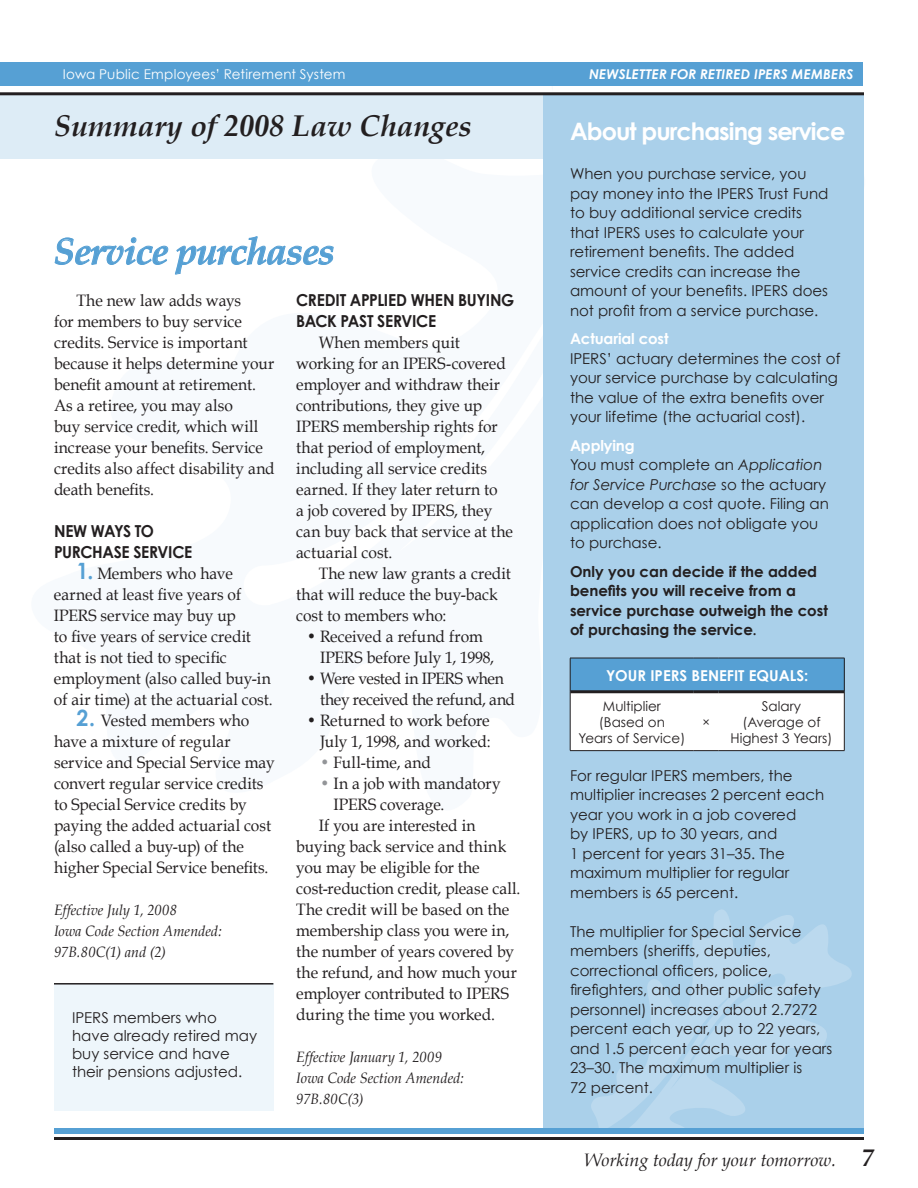
<style>
.page{position:relative;width:918px;height:1188px;background:#fff}
.page>*{position:absolute;margin:0;border:0;box-sizing:border-box;transform-origin:0 0}
.t1{font:italic 700 37.5px "Book Antiqua";letter-spacing:-.02em;color:#56a0d4}
.t2{font:italic 700 30px "Book Antiqua";color:#231f20}
.t3{font:700 24px "Century Gothic";letter-spacing:-.04em;color:#fff}
.t4{font:italic 18px "Book Antiqua";color:#231f20}
.t5{font:16.5px/21px "Book Antiqua";color:#231f20;scale:.95 1}
.t6{font:700 16.5px/21px "Century Gothic";letter-spacing:-.025em;color:#231f20;scale:.95 1}
.t7{font:16.5px/21px "Book Antiqua";letter-spacing:-.02em;color:#231f20;scale:.95 1}
.t8{font:15px/19.5px "Century Gothic";color:#231f20}
.t9{font:italic 15px/21px "Book Antiqua";color:#231f20;scale:.95 1}
.t10{font:700 15px/19.5px "Century Gothic";color:#231f20}
.t11{font:700 15px "Century Gothic";color:#fff}
.t12{font:13.5px/16.2px "Century Gothic";color:#231f20;text-align:center}
.t13{font:13.5px "Century Gothic";letter-spacing:.015em;color:#fff}
.t14{font:italic 700 13.5px "Century Gothic";letter-spacing:.015em;color:#fff}
.s1{font-family:"Century Gothic";font-weight:700;font-size:22.5px;color:#56a0d4}
.s2{color:#939598}
.s3{font-weight:700;color:#fff}
.s4{font-style:italic}
.s5{font-size:13.5px}
.s6{font-weight:700;font-size:24px}
</style>
<div class="page">
<hr style="left:54px;top:1137px;width:810px;height:3px;background:#231f20">
<div style="left:55px;top:62px;width:808px;height:24px;background:#56a0d4"></div>
<div style="left:54px;top:983px;width:219px;height:128px;background:#eef6fb"></div>
<hr style="left:54px;top:983px;width:219px;height:2px;background:#231f20">
<div style="left:0;top:93px;width:864px;height:66px;background:#ddecf6"></div>
<div style="left:543px;top:94px;width:321px;height:1037px;background:#aad0ea"></div>
<svg style="left:591px;top:910px;width:261px;height:218px"></svg>
<div style="left:54px;top:1128px;width:810px;height:6px;background:#56a0d4"></div>
<div style="left:570px;top:658px;width:274px;height:34px;background:#56a0d4"></div>
<hr style="left:844px;top:692px;width:1px;height:58px;background:#231f20">
<div style="left:570px;top:693px;width:274px;height:58px;background:#fff"></div>
<hr style="left:719px;top:750px;width:126px;height:1px;background:#231f20">
<hr style="left:570px;top:658px;width:124px;height:1px;background:#231f20">
<hr style="left:570px;top:658px;width:1px;height:34px;background:#231f20">
<svg style="left:694px;top:658px;width:25px;height:1px"></svg>
<hr style="left:719px;top:658px;width:126px;height:1px;background:#231f20">
<hr style="left:844px;top:658px;width:1px;height:34px;background:#231f20">
<hr style="left:570px;top:690px;width:124px;height:3px;background:#231f20">
<hr style="left:694px;top:690px;width:25px;height:3px;background:#231f20">
<hr style="left:719px;top:690px;width:125px;height:3px;background:#231f20">
<svg style="left:54px;top:237px;width:114px;height:28px"></svg>
<svg style="left:175px;top:236px;width:159px;height:39px"></svg>
<hr style="left:0;top:92px;width:864px;height:3px;background:#231f20">
<div style="left:0;top:62px;width:58px;height:24px;background:#56a0d4"></div>
<p class="t13" style="left:63px;top:66px;width:284px">Iowa Public Employees’ Retirement System</p>
<p class="t14" style="left:589px;top:65px;width:266px">NEWSLETTER FOR RETIRED IPERS MEMBERS</p>
<h2 class="t2" style="left:55px;top:108px;width:419px">Summary of 2008 Law Changes</h2>
<h1 class="t1" style="left:54px;top:229px;width:282px">Service purchases</h1>
<p class="t5" style="left:54px;top:290px;width:234px;text-indent:22px">The new law adds ways<br>for members to buy service credits. Service is important because it helps determine your benefit amount at retirement.<br>As a retiree, you may also<br>buy service credit, which will increase your benefits. Service credits also affect disability and death benefits.</p>
<p class="t6" style="left:54px;top:520px;width:107px">Ne w ways to purchase</p>
<p class="t6" style="left:133px;top:541px;width:61px">service</p>
<p class="t5" style="left:54px;top:563px;width:232px;text-indent:22px"><span class="s1">1.</span> Members who have earned at least five years of<br>IPERS service may buy up<br>to five years of service credit that is not tied to specific employment (also called buy-in of air time) at the actuarial cost.</p>
<p class="t5" style="left:54px;top:710px;width:234px;text-indent:22px"><span class="s1">2.</span> Vested members who have a mixture of regular service and Special Service may convert regular service credits to Special Service credits by paying the added actuarial cost (also called a buy-up) of the higher Special Service benefits.</p>
<p class="t9" style="left:54px;top:900px;width:178px">Effective July 1, 2008<br>Iowa Code Section Amended:<br>97B.80C(1) and (2)</p>
<p class="t8" style="left:72px;top:1008px;width:187px;line-height:18px">IPERS members who have already retired may buy service and have their pensions adjusted.</p>
<p class="t6" style="left:296px;top:289px;width:231px">Credit applied when buying back past service</p>
<p class="t5" style="left:296px;top:332px;width:230px;text-indent:22px">When members quit working for an IPERS-covered employer and withdraw their contributions, they give up<br>IPERS membership rights for that period of employment, including all service credits earned. If they later return to<br>a job covered by IPERS, they can buy back that service at the actuarial cost.</p>
<p class="t5" style="left:296px;top:563px;width:228px;text-indent:22px">The new law grants a credit that will reduce the buy-back cost to members who:</p>
<p class="t5" style="left:320px;top:626px;width:185px;text-indent:-13px">• Received a refund from<br>IPERS before July 1, 1998,</p>
<p class="t7" style="left:320px;top:668px;width:207px;text-indent:-13px">• Were vested in IPERS when they received the refund, and</p>
<p class="t5" style="left:307px;top:710px;width:195px;text-align:right">• Returned to work before<br>July 1, 1998, and worked:</p>
<p class="t5" style="left:320px;top:752px;width:118px"><span class="s2">•</span> Full-time, and</p>
<p class="t5" style="left:320px;top:773px;width:192px"><span class="s2">•</span> In a job with mandatory</p>
<p class="t5" style="left:334px;top:794px;width:118px">IPERS coverage.</p>
<p class="t5" style="left:319px;top:815px;width:167px">If you are interested in</p>
<p class="t5" style="left:296px;top:836px;width:223px">buying back service and think</p>
<p class="t5" style="left:296px;top:857px;width:195px">you may be eligible for the</p>
<p class="t5" style="left:296px;top:878px;width:238px">cost-reduction credit, please call.</p>
<p class="t5" style="left:296px;top:899px;width:226px">The credit will be based on the</p>
<p class="t5" style="left:296px;top:920px;width:226px">membership class you were in,</p>
<p class="t5" style="left:296px;top:941px;width:231px">the number of years covered by</p>
<p class="t5" style="left:296px;top:962px;width:234px">the refund, and how much your</p>
<p class="t5" style="left:296px;top:983px;width:225px">employer contributed to IPERS</p>
<p class="t5" style="left:296px;top:1004px;width:211px">during the time you worked.</p>
<p class="t9" style="left:296px;top:1047px;width:178px">Effective January 1, 2009<br>Iowa Code Section Amended:<br>97B.80C(3)</p>
<h3 class="t3" style="left:570px;top:116px;width:277px">About purchasing service</h3>
<p class="t8" style="left:570px;top:164px;width:260px">When you purchase service, you pay money into the IPERS Trust Fund to buy additional service credits that IPERS uses to calculate your retirement benefits. The added service credits can increase the amount of your benefits. IPERS does not profit from a service purchase.</p>
<p class="t11" style="left:570px;top:329px;width:100px">Actuarial cost</p>
<p class="t8" style="left:570px;top:348px;width:272px">IPERS’ actuary determines the cost of your service purchase by calculating the value of the extra benefits over your lifetime (the actuarial cost).</p>
<p class="t8" style="left:570px;top:435px;width:260px"><span class="s3">Applying<br></span>You must complete an <span class="s4">Application for Service Purchase</span> so the actuary can develop a cost quote. Filing an application does not obligate you to purchase.</p>
<p class="t10" style="left:570px;top:561px;width:259px">Only you can decide if the added benefits you will receive from a service purchase outweigh the cost of purchasing the service<span class="s5">.</span></p>
<p class="t11" style="left:606px;top:666px;width:204px">Your IPERS benefit equals:</p>
<p class="t12" style="left:579px;top:698px;width:108px">Multiplier<br>(Based on<br>Years of Service)</p>
<p class="t12" style="left:731px;top:698px;width:103px">Salary (Average of<br>Highest 3 Years)</p>
<p class="t12" style="left:702px;top:714px;width:10px">×</p>
<p class="t8" style="left:570px;top:765px;width:256px">For regular IPERS members, the multiplier increases 2 percent each year you work in a job covered<br>by IPERS, up to 30 years, and<br>1 percent for years 31–35. The maximum multiplier for regular members is 65 percent.</p>
<p class="t8" style="left:570px;top:921px;width:264px">The multiplier for Special Service members (sheriffs, deputies, correctional officers, police, firefighters, and other public safety personnel) increases about 2.7272 percent each year, up to 22 years, and 1.5 percent each year for years<br>23–30. The maximum multiplier is<br>72 percent.</p>
<p class="t4" style="left:584px;top:1150px;width:291px">Working today for your tomorrow. <span class="s6">7</span></p>
</div>
